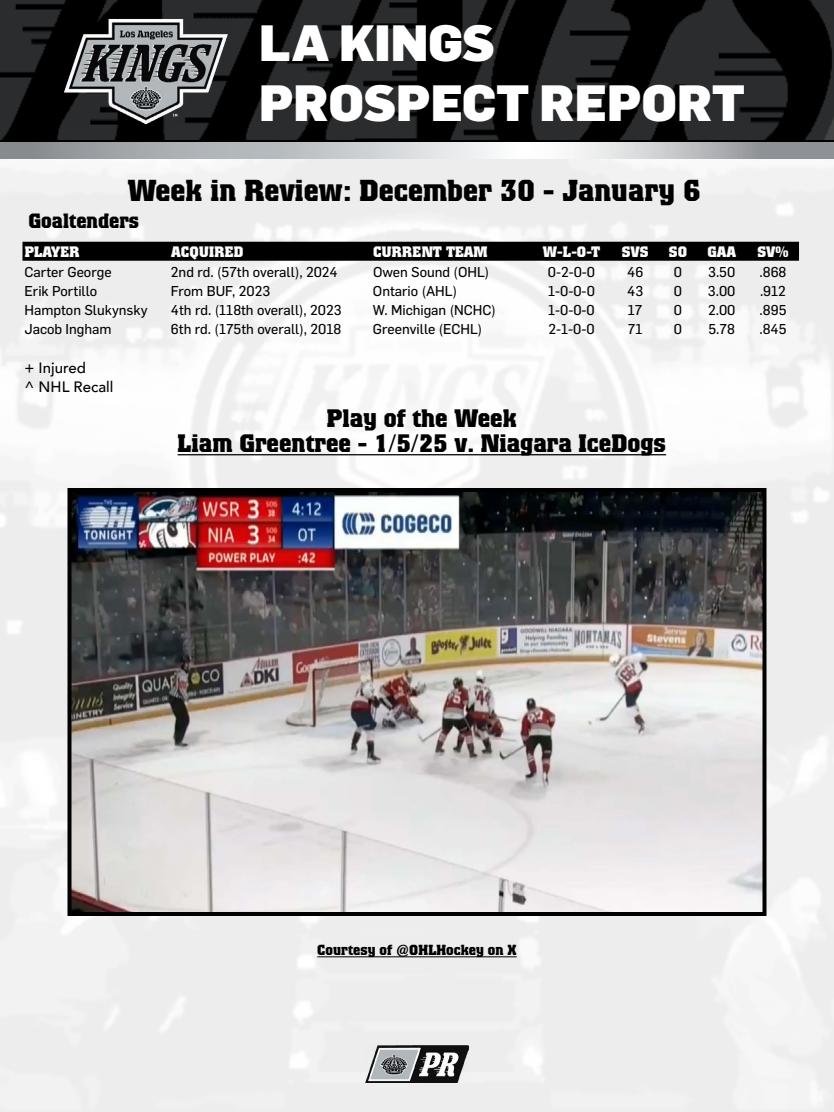
<style>
.page{position:relative;width:834px;height:1112px;background:#fff}
.page>*{position:absolute;margin:0;border:0;box-sizing:border-box;transform-origin:0 0}
.t1{font:900 50px/60px "Flama";color:#fff}
.t2{font:700 30px "Colossalis";color:#000}
.t3{font:700 25px/25px "Colossalis";color:#000;text-align:center}
.t4{font:700 20.5px "Colossalis";color:#000}
.t5{font:700 15px "Colossalis";color:#fcfcfc}
.t6{font:700 15px "Colossalis";letter-spacing:.02em;color:#fcfcfc}
.t7{font:500 15px/19px "Avenir";color:#000}
.t8{font:700 14.5px "Colossalis";color:#000}
.t9{font:14px "Flama Basic";color:#000}
</style>
<div class="page">
<img style="left:0;top:159px;width:834px;height:953px">
<img style="left:0;top:0;width:834px;height:140px">
<img style="left:63px;top:18px;width:168px;height:107px">
<img style="left:365px;top:1046px;width:104px;height:37px">
<div style="left:22px;top:242px;width:777px;height:19px;background:#000"></div>
<svg style="left:0;top:142px;width:834px;height:17px;background:#bec1c3"></svg>
<hr style="left:178px;top:454px;width:488px;height:1px;background:#000">
<img style="left:73px;top:493px;width:688px;height:418px">
<div style="left:68px;top:488px;width:698px;height:428px;border:4px solid #000"></div>
<hr style="left:317px;top:956px;width:200px;height:1px;background:#000">
<h1 class="t1" style="left:259px;top:10px;width:488px">LA KINGS<br>PROSPECT REPORT</h1>
<h2 class="t2" style="left:128px;top:173px;width:574px">Week in Review: December 30 - January 6</h2>
<h3 class="t4" style="left:28px;top:209px;width:112px">Goaltenders</h3>
<p class="t5" style="left:25px;top:243px;width:56px">PLAYER</p>
<p class="t6" style="left:171px;top:243px;width:74px">ACQUIRED</p>
<p class="t6" style="left:373px;top:243px;width:116px">CURRENT TEAM</p>
<p class="t5" style="left:543px;top:243px;width:59px">W-L-O-T</p>
<p class="t5" style="left:622px;top:243px;width:28px">SVS</p>
<p class="t5" style="left:669px;top:243px;width:20px">SO</p>
<p class="t5" style="left:707px;top:243px;width:30px">GAA</p>
<p class="t5" style="left:757px;top:243px;width:33px">SV%</p>
<p class="t9" style="left:24px;top:262px;width:89px">Carter George</p>
<p class="t9" style="left:171px;top:262px;width:168px">2nd rd. (57th overall), 2024</p>
<p class="t9" style="left:373px;top:262px;width:118px">Owen Sound (OHL)</p>
<p class="t9" style="left:548px;top:262px;width:49px">0-2-0-0</p>
<p class="t9" style="left:627px;top:262px;width:18px">46</p>
<p class="t9" style="left:674px;top:262px;width:10px">0</p>
<p class="t9" style="left:708px;top:262px;width:29px">3.50</p>
<p class="t9" style="left:760px;top:262px;width:28px">.868</p>
<p class="t9" style="left:24px;top:281px;width:74px">Erik Portillo</p>
<p class="t9" style="left:171px;top:281px;width:101px">From BUF, 2023</p>
<p class="t9" style="left:373px;top:281px;width:86px">Ontario (AHL)</p>
<p class="t9" style="left:548px;top:281px;width:48px">1-0-0-0</p>
<p class="t9" style="left:627px;top:281px;width:17px">43</p>
<p class="t9" style="left:674px;top:281px;width:10px">0</p>
<p class="t9" style="left:708px;top:281px;width:29px">3.00</p>
<p class="t9" style="left:760px;top:281px;width:27px">.912</p>
<p class="t9" style="left:24px;top:300px;width:125px">Hampton Slukynsky</p>
<p class="t9" style="left:171px;top:300px;width:172px">4th rd. (118th overall), 2023</p>
<p class="t9" style="left:373px;top:300px;width:124px">W. Michigan (NCHC)</p>
<p class="t9" style="left:548px;top:300px;width:48px">1-0-0-0</p>
<p class="t9" style="left:628px;top:300px;width:16px">17</p>
<p class="t9" style="left:674px;top:300px;width:10px">0</p>
<p class="t9" style="left:708px;top:300px;width:29px">2.00</p>
<p class="t9" style="left:760px;top:300px;width:28px">.895</p>
<p class="t9" style="left:24px;top:319px;width:89px">Jacob Ingham</p>
<p class="t9" style="left:171px;top:319px;width:172px">6th rd. (175th overall), 2018</p>
<p class="t9" style="left:373px;top:319px;width:111px">Greenville (ECHL)</p>
<p class="t9" style="left:548px;top:319px;width:48px">2-1-0-0</p>
<p class="t9" style="left:628px;top:319px;width:16px">71</p>
<p class="t9" style="left:674px;top:319px;width:10px">0</p>
<p class="t9" style="left:709px;top:319px;width:28px">5.78</p>
<p class="t9" style="left:759px;top:319px;width:29px">.845</p>
<p class="t7" style="left:24px;top:357px;width:90px">+ Injured<br>^ NHL Recall</p>
<h3 class="t3" style="left:178px;top:406px;width:490px">Play of the Week<br>Liam Greentree - 1/5/25 v. Niagara IceDogs</h3>
<p class="t8" style="left:317px;top:942px;width:201px">Courtesy of @OHLHockey on X</p>
</div>
